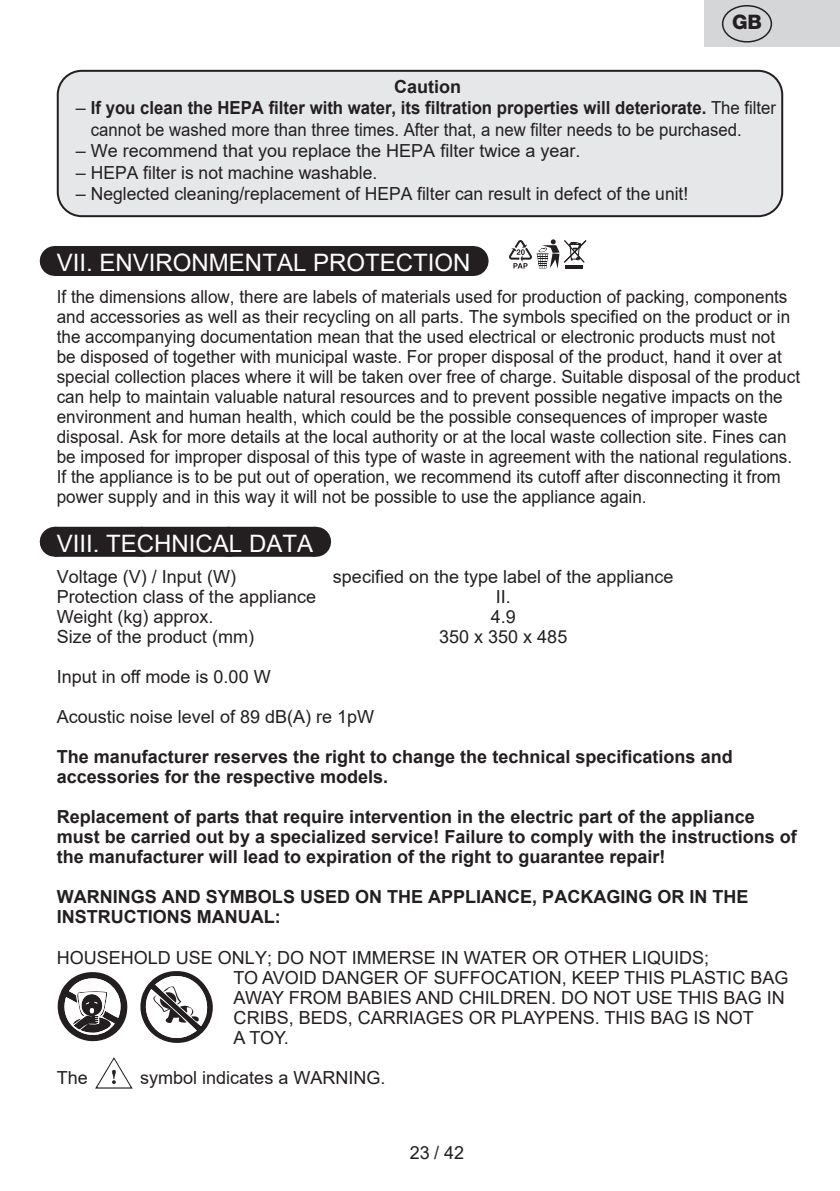
<style>
.page{position:relative;width:840px;height:1191px;background:#fff}
.page>*{position:absolute;margin:0;border:0;box-sizing:border-box;transform-origin:0 0}
.Grafický_nadpis_ETA{font:24px "Arial";color:#fff}
.t1{font:800 20px "Helvetica Neue OT";color:#231f20}
.Normální{font:18px/20px "Arial";color:#231f20;scale:.95 1}
.Normální-2{font:18px/20px "Arial";color:#231f20}
.Normální-3{font:700 18px/20px "Arial";color:#231f20}
.text{font:18px "Arial";color:#231f20}
._3_Text{font:18px "Arial";color:#231f20}
.s1{font-weight:700}
</style>
<div class="page">
<div style="left:55px;top:246px;width:417px;height:30px;background:#231f20"></div>
<hr style="left:472px;top:246px;width:1px;height:30px;background:#231f20">
<div style="left:55px;top:527px;width:260px;height:30px;background:#231f20"></div>
<svg style="left:142px;top:556px;width:129px;height:1px"></svg>
<hr style="left:315px;top:527px;width:1px;height:30px;background:#231f20">
<div style="left:58px;top:71px;width:723px;height:145px;background:#e6e7e9;border-radius:24px"></div>
<div style="left:57px;top:70px;width:725px;height:147px;border:2px solid #231f20;border-radius:24px"></div>
<svg style="left:140px;top:971px;width:73px;height:72px"></svg>
<svg style="left:57px;top:972px;width:71px;height:70px"></svg>
<img style="left:95px;top:1057px;width:38px;height:32px">
<svg style="left:509px;top:239px;width:77px;height:30px"></svg>
<div style="left:704px;top:0;width:135px;height:47px;background:#d5d6d8"></div>
<div style="left:721px;top:5px;width:50px;height:38px;border:1px solid #231f20;border-radius:50%"></div>
<p class="t1" style="left:731px;top:10px;width:31px">GB</p>
<p class="Normální-3" style="left:394px;top:77px;width:68px">Caution</p>
<p class="Normální-2" style="left:91px;top:97px;width:686px;line-height:21.4px;text-indent:-15px">– <span class="s1">If you clean the HEPA filter with water, its filtration properties will deteriorate.</span> The filter cannot be washed more than three times. After that, a new filter needs to be purchased.</p>
<p class="Normální-2" style="left:76px;top:141px;width:506px">– We recommend that you replace the HEPA filter twice a year.</p>
<p class="Normální-2" style="left:76px;top:162px;width:303px">– HEPA filter is not machine washable.</p>
<p class="Normální-2" style="left:76px;top:184px;width:613px">– Neglected cleaning/replacement of HEPA filter can result in defect of the unit!</p>
<p class="Grafický_nadpis_ETA" style="left:57px;top:246px;width:415px">VII. ENVIRONMENTAL PROTECTION</p>
<p class="Normální" style="left:57px;top:286px;width:783px">If the dimensions allow, there are labels of materials used for production of packing, components and accessories as well as their recycling on all parts. The symbols specified on the product or in the accompanying documentation mean that the used electrical or electronic products must not<br>be disposed of together with municipal waste. For proper disposal of the product, hand it over at special collection places where it will be taken over free of charge. Suitable disposal of the product can help to maintain valuable natural resources and to prevent possible negative impacts on the environment and human health, which could be the possible consequences of improper waste disposal. Ask for more details at the local authority or at the local waste collection site. Fines can be imposed for improper disposal of this type of waste in agreement with the national regulations.<br>If the appliance is to be put out of operation, we recommend its cutoff after disconnecting it from power supply and in this way it will not be possible to use the appliance again.</p>
<p class="Grafický_nadpis_ETA" style="left:57px;top:527px;width:258px">VIII. TECHNICAL DATA</p>
<p class="Normální-2" style="left:57px;top:567px;width:181px">Voltage (V) / Input (W)</p>
<p class="Normální-2" style="left:333px;top:567px;width:342px">specified on the type label of the appliance</p>
<p class="Normální-2" style="left:57px;top:587px;width:261px">Protection class of the appliance</p>
<p class="Normální-2" style="left:495px;top:587px;width:17px">II.</p>
<p class="text" style="left:57px;top:604px;width:158px">Weight (kg) approx.</p>
<p class="text" style="left:490px;top:604px;width:27px">4.9</p>
<p class="text" style="left:57px;top:624px;width:199px">Size of the product (mm)</p>
<p class="text" style="left:439px;top:624px;width:130px">350 x 350 x 485</p>
<p class="_3_Text" style="left:57px;top:664px;width:215px">Input in off mode is 0.00 W</p>
<p class="Normální-2" style="left:57px;top:707px;width:319px">Acoustic noise level of 89 dB(A) re 1pW</p>
<p class="Normální-3" style="left:57px;top:747px;width:677px">The manufacturer reserves the right to change the technical specifications and</p>
<p class="Normální-3" style="left:57px;top:767px;width:333px">accessories for the respective models.</p>
<p class="Normální-3" style="left:57px;top:807px;width:741px">Replacement of parts that require intervention in the electric part of the appliance must be carried out by a specialized service! Failure to comply with the instructions of the manufacturer will lead to expiration of the right to guarantee repair!</p>
<p class="Normální-3" style="left:57px;top:887px;width:693px">WARNINGS AND SYMBOLS USED ON THE APPLIANCE, PACKAGING OR IN THE<br>INSTRUCTIONS MANUAL:</p>
<p class="Normální-2" style="left:233px;top:947px;width:556px;text-indent:-176px">HOUSEHOLD USE ONLY; DO NOT IMMERSE IN WATER OR OTHER LIQUIDS;<br>TO AVOID DANGER OF SUFFOCATION, KEEP THIS PLASTIC BAG AWAY FROM BABIES AND CHILDREN. DO NOT USE THIS BAG IN CRIBS, BEDS, CARRIAGES OR PLAYPENS. THIS BAG IS NOT<br>A TOY.</p>
<p class="Normální-2" style="left:57px;top:1067px;width:33px">The</p>
<p class="Normální-2" style="left:140px;top:1067px;width:247px">symbol indicates a WARNING.</p>
<p class="Normální-2" style="left:410px;top:1142px;width:56px">23 / 42</p>
</div>
